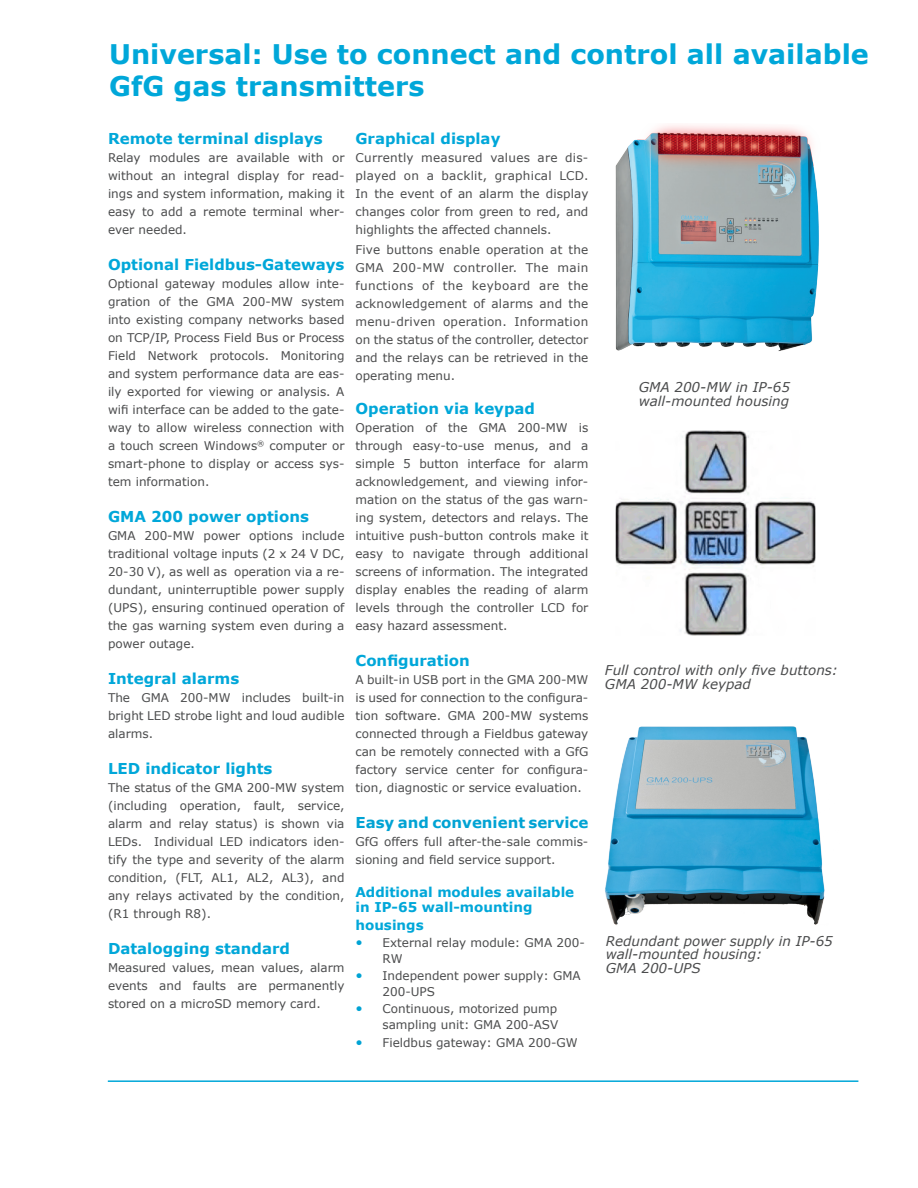
<style>
.page{position:relative;width:918px;height:1188px;background:#fff}
.page>*{position:absolute;margin:0;border:0;box-sizing:border-box;transform-origin:0 0}
.t1{font:700 27px "Verdana";color:#00a7d9}
.t2{font:700 15px "Verdana";color:#00a7d9}
.t3{font:700 15px "Verdana";color:#00a3d4}
.t4{font:italic 13.5px "Verdana";color:#4b4c4d}
.t5{font:700 13.5px/15px "Verdana";color:#00a7d9}
._1Body{font:12px/18px "Verdana";color:#4b4c4d;text-align:justify}
.s1{font-size:13.5px;color:#00a3d4}
</style>
<div class="page">
<img style="left:615px;top:430px;width:201px;height:206px">
<img style="left:615px;top:125px;width:204px;height:226px">
<img style="left:605px;top:726px;width:220px;height:199px">
<hr style="left:108px;top:1080px;width:750px;height:2px;background:#00a7d9">
<p class="t1" style="left:109px;top:35px;width:761px">Universal: Use to connect and control all available</p>
<p class="t1" style="left:109px;top:67px;width:317px">GfG gas transmitters</p>
<p class="t2" style="left:108px;top:128px;width:216px">Remote terminal displays</p>
<p class="_1Body" style="left:108px;top:149px;width:238px">Relay modules are available with or without an integral display for read&shy;ings and system information, making it easy to add a remote terminal wher&shy;ever needed.</p>
<p class="t2" style="left:108px;top:254px;width:238px">Optional Fieldbus-Gateways</p>
<p class="_1Body" style="left:108px;top:275px;width:238px">Optional gateway modules allow inte&shy;gration of the GMA 200-MW system into existing company networks based on TCP/IP, Process Field Bus or Process Field Network protocols. Monitoring and system performance data are eas&shy;ily exported for viewing or analysis. A wifi interface can be added to the gate&shy;way to allow wireless connection with a touch screen Windows<sup>®</sup> computer or smart-phone to display or access sys&shy;tem information.</p>
<p class="t2" style="left:108px;top:506px;width:202px">GMA 200 power options</p>
<p class="_1Body" style="left:108px;top:527px;width:238px">GMA 200-MW power options include traditional voltage inputs (2 x 24 V DC, 20-30 V), as well as operation via a re&shy;dundant, uninterruptible power supply (UPS), ensuring continued operation of the gas warning system even during a power outage.</p>
<p class="t2" style="left:108px;top:668px;width:133px">Integral alarms</p>
<p class="_1Body" style="left:108px;top:689px;width:238px">The GMA 200-MW includes built-in bright LED strobe light and loud audible alarms.</p>
<p class="t2" style="left:108px;top:758px;width:166px">LED indicator lights</p>
<p class="_1Body" style="left:108px;top:779px;width:238px">The status of the GMA 200-MW system (including operation, fault, service, alarm and relay status) is shown via LEDs. Individual LED indicators iden&shy;tify the type and severity of the alarm condition, (FLT, AL1, AL2, AL3), and any relays activated by the condition, (R1 through R8).</p>
<p class="t2" style="left:108px;top:938px;width:184px">Datalogging standard</p>
<p class="_1Body" style="left:108px;top:959px;width:238px">Measured values, mean values, alarm events and faults are permanently stored on a microSD memory card.</p>
<p class="t2" style="left:356px;top:128px;width:146px">Graphical display</p>
<p class="_1Body" style="left:356px;top:149px;width:234px">Currently measured values are dis&shy;played on a backlit, graphical LCD.<br>In the event of an alarm the display changes color from green to red, and highlights the affected channels.</p>
<p class="_1Body" style="left:356px;top:240px;width:234px">Five buttons enable operation at the GMA 200-MW controller. The main functions of the keyboard are the acknowledgement of alarms and the menu-driven operation. Information on the status of the controller, detector and the relays can be retrieved in the operating menu.</p>
<p class="t2" style="left:356px;top:398px;width:181px">Operation via keypad</p>
<p class="_1Body" style="left:356px;top:419px;width:234px">Operation of the GMA 200-MW is through easy-to-use menus, and a simple 5 button interface for alarm acknowledgement, and viewing infor&shy;mation on the status of the gas warn&shy;ing system, detectors and relays. The intuitive push-button controls make it easy to navigate through additional screens of information. The integrated display enables the reading of alarm levels through the controller LCD for easy hazard assessment.</p>
<p class="t2" style="left:356px;top:650px;width:116px">Configuration</p>
<p class="_1Body" style="left:356px;top:671px;width:234px">A built-in USB port in the GMA 200-MW is used for connection to the configura&shy;tion software. GMA 200-MW systems connected through a Fieldbus gateway can be remotely connected with a GfG factory service center for configura&shy;tion, diagnostic or service evaluation.</p>
<p class="t3" style="left:356px;top:812px;width:234px">Easy and convenient service</p>
<p class="_1Body" style="left:356px;top:833px;width:234px">GfG offers full after-the-sale commis&shy;sioning and field service support.</p>
<p class="t5" style="left:356px;top:884px;width:220px">Additional modules available in IP-65 wall-mounting</p>
<p class="t5" style="left:356px;top:917px;width:70px">housings</p>
<p class="_1Body" style="left:382px;top:934px;width:204px;line-height:16.5px;text-indent:-27px"><span class="s1">•</span> External relay module: GMA 200-<br>RW</p>
<p class="_1Body" style="left:382px;top:967px;width:200px;line-height:16.5px;text-indent:-27px"><span class="s1">•</span> Independent power supply: GMA<br>200-UPS</p>
<p class="_1Body" style="left:356px;top:1000px;width:204px;line-height:16.5px;text-align:right"><span class="s1">•</span> Continuous, motorized pump sampling unit: GMA 200-ASV</p>
<p class="_1Body" style="left:356px;top:1034px;width:224px"><span class="s1">•</span> Fieldbus gateway: GMA 200-GW</p>
<p class="t4" style="left:639px;top:378px;width:153px">GMA 200-MW in IP-65</p>
<p class="t4" style="left:639px;top:391px;width:152px">wall-mounted housing</p>
<p class="t4" style="left:605px;top:661px;width:235px">Full control with only five buttons:</p>
<p class="t4" style="left:605px;top:675px;width:148px">GMA 200-MW keypad</p>
<p class="t4" style="left:606px;top:932px;width:229px">Redundant power supply in IP-65</p>
<p class="t4" style="left:606px;top:945px;width:158px">wall-mounted housing:</p>
<p class="t4" style="left:606px;top:959px;width:96px">GMA 200-UPS</p>
</div>
